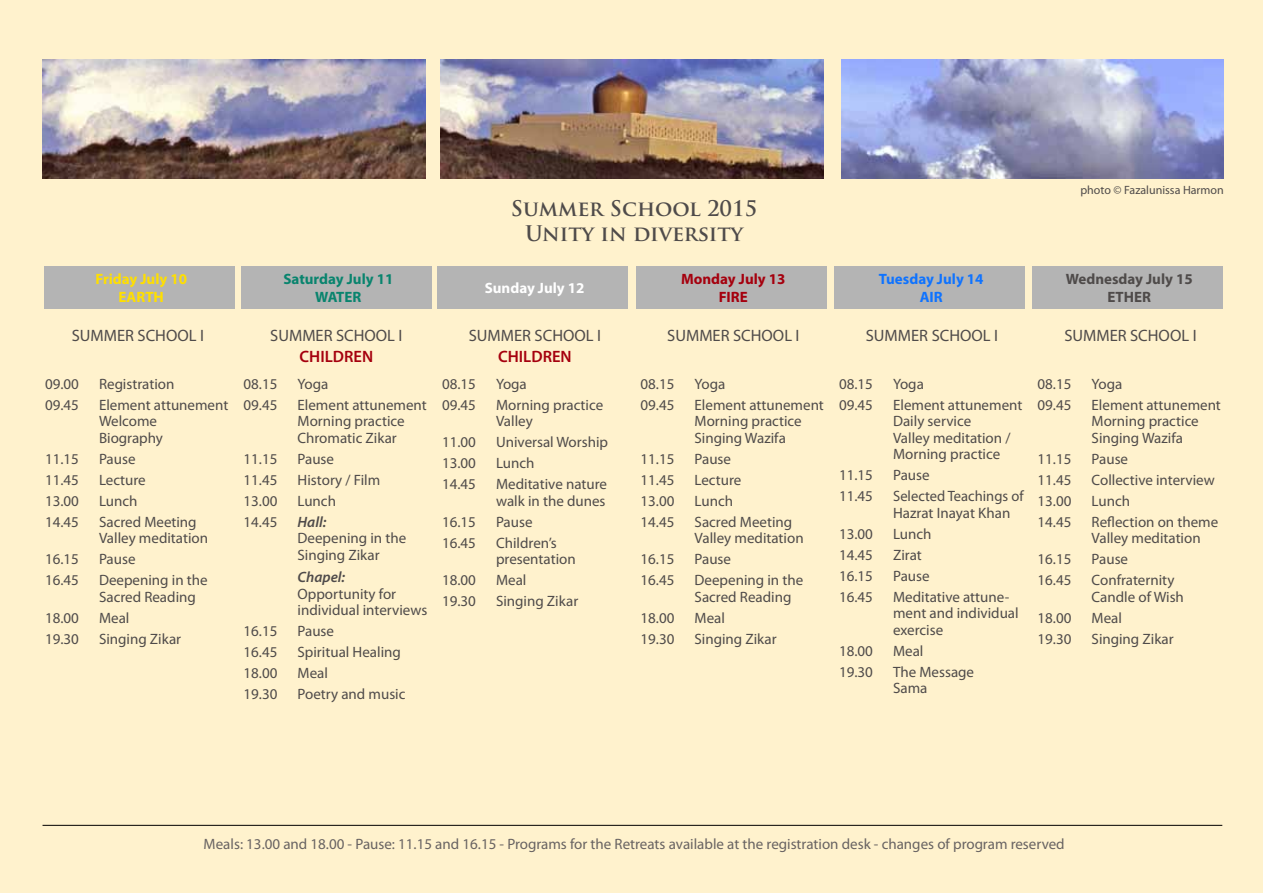
<style>
.page{position:relative;width:1263px;height:893px;background:#fff2cd}
.page>*{position:absolute;margin:0;border:0;box-sizing:border-box;transform-origin:0 0}
.t1{font:700 21px/25.2px "Trajan Pro";color:#4f4b4a;text-align:center}
.t2{font:16.5px "Myriad Pro";color:#4f4b4a}
.t3{font:600 16.5px "Myriad Pro";color:#a5000e}
.t4{font:15px/16.5px "Myriad Pro";color:#4f4b4a}
.t5{font:15px "Myriad Pro";color:#686362}
.t6{font:700 15px/18px "Myriad Pro";color:#4f4b4a;text-align:center}
.t7{font:700 15px/18px "Myriad Pro";color:#09846e;text-align:center}
.t8{font:700 15px/18px "Myriad Pro";color:#ffdf00;text-align:center}
.t9{font:700 15px/18px "Myriad Pro";color:#a5000e;text-align:center}
.t10{font:700 15px/18px "Myriad Pro";color:#0f73ff;text-align:center}
.t11{font:700 15px "Myriad Pro";color:#fff}
.t12{font:italic 600 15px "Myriad Pro";color:#4f4b4a}
.t13{font:12px "Myriad Pro";color:#4f4b4a}
</style>
<div class="page">
<div style="left:241px;top:266px;width:190px;height:42px;background:#b4b4b4"></div>
<div style="left:437px;top:266px;width:191px;height:42px;background:#b4b4b4"></div>
<div style="left:636px;top:266px;width:190px;height:42px;background:#b4b4b4"></div>
<div style="left:834px;top:266px;width:190px;height:42px;background:#b4b4b4"></div>
<div style="left:44px;top:266px;width:190px;height:42px;background:#b4b4b4"></div>
<div style="left:1032px;top:266px;width:190px;height:42px;background:#b4b4b4"></div>
<hr style="left:43px;top:825px;width:1179px;height:1px;background:#000">
<img style="left:441px;top:60px;width:383px;height:119px">
<img style="left:43px;top:60px;width:382px;height:119px">
<img style="left:841px;top:60px;width:383px;height:119px">
<h1 class="t1" style="left:511px;top:196px;width:248px">Summer School 2015<br>Unity in diversity</h1>
<p class="t13" style="left:1080px;top:183px;width:145px">photo © Fazalunissa Harmon</p>
<p class="t8" style="left:96px;top:269px;width:93px">Friday July 10<br>EARTH</p>
<p class="t6" style="left:1066px;top:269px;width:128px">Wednesday July 15<br>ETHER</p>
<p class="t7" style="left:283px;top:269px;width:111px">Saturday July 11<br>WATER</p>
<p class="t11" style="left:485px;top:278px;width:101px">Sunday July 12</p>
<p class="t9" style="left:681px;top:269px;width:106px">Monday July 13<br>FIRE</p>
<p class="t10" style="left:879px;top:269px;width:106px">Tuesday July 14<br>AIR</p>
<p class="t2" style="left:72px;top:325px;width:134px">SUMMER SCHOOL I</p>
<p class="t4" style="left:45px;top:375px;width:35px">09.00</p>
<p class="t4" style="left:99px;top:375px;width:77px">Registration</p>
<p class="t4" style="left:45px;top:396px;width:35px">09.45</p>
<p class="t4" style="left:99px;top:396px;width:131px">Element attunement<br>Welcome<br>Biography</p>
<p class="t4" style="left:45px;top:450px;width:35px">11.15</p>
<p class="t4" style="left:99px;top:450px;width:38px">Pause</p>
<p class="t4" style="left:45px;top:471px;width:35px">11.45</p>
<p class="t4" style="left:99px;top:471px;width:48px">Lecture</p>
<p class="t4" style="left:45px;top:492px;width:35px">13.00</p>
<p class="t4" style="left:99px;top:492px;width:40px">Lunch</p>
<p class="t4" style="left:45px;top:513px;width:35px">14.45</p>
<p class="t4" style="left:99px;top:513px;width:111px">Sacred Meeting<br>Valley meditation</p>
<p class="t4" style="left:45px;top:551px;width:35px">16.15</p>
<p class="t4" style="left:99px;top:551px;width:38px">Pause</p>
<p class="t4" style="left:45px;top:572px;width:35px">16.45</p>
<p class="t4" style="left:99px;top:572px;width:110px">Deepening in the<br>Sacred Reading</p>
<p class="t4" style="left:45px;top:609px;width:35px">18.00</p>
<p class="t4" style="left:99px;top:609px;width:32px">Meal</p>
<p class="t4" style="left:45px;top:630px;width:35px">19.30</p>
<p class="t4" style="left:99px;top:630px;width:84px">Singing Zikar</p>
<p class="t2" style="left:270px;top:325px;width:134px">SUMMER SCHOOL I</p>
<p class="t3" style="left:300px;top:345px;width:75px">CHILDREN</p>
<p class="t4" style="left:244px;top:375px;width:35px">08.15</p>
<p class="t4" style="left:298px;top:375px;width:32px">Yoga</p>
<p class="t4" style="left:244px;top:396px;width:35px">09.45</p>
<p class="t4" style="left:298px;top:396px;width:131px">Element attunement<br>Morning practice<br>Chromatic Zikar</p>
<p class="t4" style="left:244px;top:450px;width:35px">11.15</p>
<p class="t4" style="left:298px;top:450px;width:38px">Pause</p>
<p class="t4" style="left:244px;top:471px;width:35px">11.45</p>
<p class="t4" style="left:298px;top:471px;width:84px">History / Film</p>
<p class="t4" style="left:244px;top:492px;width:35px">13.00</p>
<p class="t4" style="left:298px;top:492px;width:40px">Lunch</p>
<p class="t4" style="left:244px;top:513px;width:35px">14.45</p>
<p class="t12" style="left:298px;top:512px;width:30px">Hall:</p>
<p class="t4" style="left:298px;top:530px;width:110px">Deepening in the<br>Singing Zikar</p>
<p class="t12" style="left:298px;top:567px;width:49px">Chapel:</p>
<p class="t4" style="left:298px;top:585px;width:131px">Opportunity for individual interviews</p>
<p class="t4" style="left:244px;top:623px;width:35px">16.15</p>
<p class="t4" style="left:298px;top:623px;width:38px">Pause</p>
<p class="t4" style="left:244px;top:644px;width:35px">16.45</p>
<p class="t4" style="left:298px;top:644px;width:105px">Spiritual Healing</p>
<p class="t4" style="left:244px;top:665px;width:35px">18.00</p>
<p class="t4" style="left:298px;top:665px;width:32px">Meal</p>
<p class="t4" style="left:244px;top:686px;width:35px">19.30</p>
<p class="t4" style="left:298px;top:686px;width:109px">Poetry and music</p>
<p class="t2" style="left:469px;top:325px;width:134px">SUMMER SCHOOL I</p>
<p class="t3" style="left:498px;top:345px;width:75px">CHILDREN</p>
<p class="t4" style="left:442px;top:375px;width:35px">08.15</p>
<p class="t4" style="left:496px;top:375px;width:32px">Yoga</p>
<p class="t4" style="left:442px;top:396px;width:35px">09.45</p>
<p class="t4" style="left:496px;top:396px;width:109px">Morning practice<br>Valley</p>
<p class="t4" style="left:442px;top:434px;width:35px">11.00</p>
<p class="t4" style="left:496px;top:434px;width:114px">Universal Worship</p>
<p class="t4" style="left:442px;top:455px;width:35px">13.00</p>
<p class="t4" style="left:496px;top:455px;width:40px">Lunch</p>
<p class="t4" style="left:442px;top:476px;width:35px">14.45</p>
<p class="t4" style="left:496px;top:476px;width:112px">Meditative nature walk in the dunes</p>
<p class="t4" style="left:442px;top:513px;width:35px">16.15</p>
<p class="t4" style="left:496px;top:513px;width:38px">Pause</p>
<p class="t4" style="left:442px;top:534px;width:35px">16.45</p>
<p class="t4" style="left:496px;top:534px;width:81px">Children’s presentation</p>
<p class="t4" style="left:442px;top:572px;width:35px">18.00</p>
<p class="t4" style="left:496px;top:572px;width:32px">Meal</p>
<p class="t4" style="left:442px;top:593px;width:35px">19.30</p>
<p class="t4" style="left:496px;top:593px;width:84px">Singing Zikar</p>
<p class="t2" style="left:667px;top:325px;width:134px">SUMMER SCHOOL I</p>
<p class="t4" style="left:640px;top:375px;width:35px">08.15</p>
<p class="t4" style="left:694px;top:375px;width:32px">Yoga</p>
<p class="t4" style="left:640px;top:396px;width:35px">09.45</p>
<p class="t4" style="left:694px;top:396px;width:131px">Element attunement<br>Morning practice<br>Singing Wazifa</p>
<p class="t4" style="left:640px;top:450px;width:35px">11.15</p>
<p class="t4" style="left:694px;top:450px;width:38px">Pause</p>
<p class="t4" style="left:640px;top:471px;width:35px">11.45</p>
<p class="t4" style="left:694px;top:471px;width:48px">Lecture</p>
<p class="t4" style="left:640px;top:492px;width:35px">13.00</p>
<p class="t4" style="left:694px;top:492px;width:40px">Lunch</p>
<p class="t4" style="left:640px;top:513px;width:35px">14.45</p>
<p class="t4" style="left:694px;top:513px;width:111px">Sacred Meeting<br>Valley meditation</p>
<p class="t4" style="left:640px;top:551px;width:35px">16.15</p>
<p class="t4" style="left:694px;top:551px;width:38px">Pause</p>
<p class="t4" style="left:640px;top:572px;width:35px">16.45</p>
<p class="t4" style="left:694px;top:572px;width:110px">Deepening in the<br>Sacred Reading</p>
<p class="t4" style="left:640px;top:609px;width:35px">18.00</p>
<p class="t4" style="left:694px;top:609px;width:32px">Meal</p>
<p class="t4" style="left:640px;top:630px;width:35px">19.30</p>
<p class="t4" style="left:694px;top:630px;width:84px">Singing Zikar</p>
<p class="t2" style="left:866px;top:325px;width:134px">SUMMER SCHOOL I</p>
<p class="t4" style="left:839px;top:375px;width:35px">08.15</p>
<p class="t4" style="left:893px;top:375px;width:32px">Yoga</p>
<p class="t4" style="left:839px;top:396px;width:35px">09.45</p>
<p class="t4" style="left:893px;top:396px;width:131px">Element attunement<br>Daily service<br>Valley meditation /<br>Morning practice</p>
<p class="t4" style="left:839px;top:467px;width:35px">11.15</p>
<p class="t4" style="left:893px;top:467px;width:38px">Pause</p>
<p class="t4" style="left:839px;top:488px;width:35px">11.45</p>
<p class="t4" style="left:893px;top:488px;width:132px">Selected Teachings of<br>Hazrat Inayat Khan</p>
<p class="t4" style="left:839px;top:525px;width:35px">13.00</p>
<p class="t4" style="left:893px;top:525px;width:40px">Lunch</p>
<p class="t4" style="left:839px;top:546px;width:35px">14.45</p>
<p class="t4" style="left:893px;top:546px;width:30px">Zirat</p>
<p class="t4" style="left:839px;top:567px;width:35px">16.15</p>
<p class="t4" style="left:893px;top:567px;width:38px">Pause</p>
<p class="t4" style="left:839px;top:588px;width:35px">16.45</p>
<p class="t4" style="left:893px;top:588px;width:127px">Meditative attune&shy;ment and individual exercise</p>
<p class="t4" style="left:839px;top:642px;width:35px">18.00</p>
<p class="t4" style="left:893px;top:642px;width:32px">Meal</p>
<p class="t4" style="left:839px;top:663px;width:35px">19.30</p>
<p class="t4" style="left:893px;top:663px;width:83px">The Message<br>Sama</p>
<p class="t2" style="left:1064px;top:325px;width:134px">SUMMER SCHOOL I</p>
<p class="t4" style="left:1037px;top:375px;width:35px">08.15</p>
<p class="t4" style="left:1091px;top:375px;width:32px">Yoga</p>
<p class="t4" style="left:1037px;top:396px;width:35px">09.45</p>
<p class="t4" style="left:1091px;top:396px;width:131px">Element attunement<br>Morning practice<br>Singing Wazifa</p>
<p class="t4" style="left:1037px;top:450px;width:35px">11.15</p>
<p class="t4" style="left:1091px;top:450px;width:38px">Pause</p>
<p class="t4" style="left:1037px;top:471px;width:35px">11.45</p>
<p class="t4" style="left:1091px;top:471px;width:125px">Collective interview</p>
<p class="t4" style="left:1037px;top:492px;width:35px">13.00</p>
<p class="t4" style="left:1091px;top:492px;width:40px">Lunch</p>
<p class="t4" style="left:1037px;top:513px;width:35px">14.45</p>
<p class="t4" style="left:1091px;top:513px;width:128px">Reflection on theme<br>Valley meditation</p>
<p class="t4" style="left:1037px;top:551px;width:35px">16.15</p>
<p class="t4" style="left:1091px;top:551px;width:38px">Pause</p>
<p class="t4" style="left:1037px;top:572px;width:35px">16.45</p>
<p class="t4" style="left:1091px;top:572px;width:94px">Confraternity<br>Candle of Wish</p>
<p class="t4" style="left:1037px;top:609px;width:35px">18.00</p>
<p class="t4" style="left:1091px;top:609px;width:32px">Meal</p>
<p class="t4" style="left:1037px;top:630px;width:35px">19.30</p>
<p class="t4" style="left:1091px;top:630px;width:84px">Singing Zikar</p>
<p class="t5" style="left:204px;top:835px;width:863px">Meals: 13.00 and 18.00 - Pause: 11.15 and 16.15 - Programs for the Retreats available at the registration desk - changes of program reserved</p>
</div>
